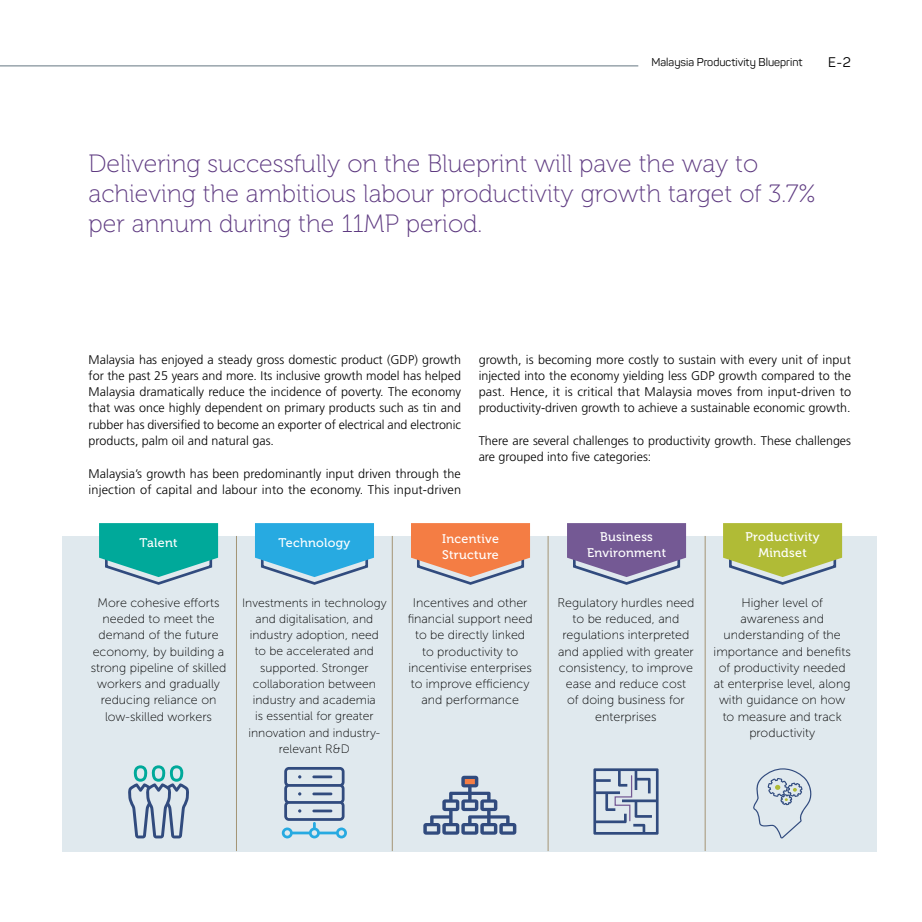
<style>
.page{position:relative;width:922px;height:922px;background:#fff}
.page>*{position:absolute;margin:0;border:0;box-sizing:border-box;transform-origin:0 0}
.t1{font:25px/30px "Museo 100";color:#5e3a81}
.t2{font:13.75px "Panton";color:#000}
.t3{font:300 12.5px/16.2px "Frutiger";color:#000;text-align:justify}
.t4{font:12.5px/16.2px "Museo Sans 100";color:#000;text-align:center}
.t5{font:12.5px/16.2px "Museo 500";letter-spacing:.025em;color:#fff;text-align:center}
.t6{font:12.12px/16.2px "Museo Sans 100";color:#000;text-align:center}
.t7{font:11.25px "Panton";color:#000}
</style>
<div class="page">
<hr style="left:0;top:65px;width:638px;height:1px;background:#84929b">
<div style="left:63px;top:536px;width:813px;height:314px;background:#e0e9ee"></div>
<svg style="left:99px;top:523px;width:119px;height:62px"></svg>
<svg style="left:567px;top:523px;width:119px;height:62px"></svg>
<svg style="left:255px;top:523px;width:119px;height:62px"></svg>
<svg style="left:411px;top:523px;width:119px;height:62px"></svg>
<svg style="left:723px;top:523px;width:118px;height:62px"></svg>
<hr style="left:236px;top:536px;width:1px;height:314px;background:#a49475">
<hr style="left:392px;top:536px;width:1px;height:314px;background:#a49475">
<hr style="left:547px;top:536px;width:1px;height:314px;background:#a49475">
<hr style="left:704px;top:536px;width:1px;height:314px;background:#a49475">
<svg style="left:128px;top:765px;width:61px;height:73px"></svg>
<svg style="left:282px;top:767px;width:65px;height:71px"></svg>
<svg style="left:753px;top:768px;width:59px;height:70px"></svg>
<svg style="left:593px;top:768px;width:65px;height:66px"></svg>
<svg style="left:423px;top:775px;width:93px;height:59px"></svg>
<p class="t7" style="left:651px;top:55px;width:152px">Malaysia Productivity Blueprint</p>
<p class="t2" style="left:828px;top:54px;width:24px">E-2</p>
<h1 class="t1" style="left:88px;top:149px;width:728px">Delivering successfully on the Blueprint will pave the way to achieving the ambitious labour productivity growth target of 3.7% per annum during the 11MP period.</h1>
<p class="t3" style="left:89px;top:351px;width:374px">Malaysia has enjoyed a steady gross domestic product (GDP) growth for the past 25 years and more. Its inclusive growth model has helped Malaysia dramatically reduce the incidence of poverty. The economy that was once highly dependent on primary products such as tin and rubber has diversified to become an exporter of electrical and electronic products, palm oil and natural gas.</p>
<p class="t3" style="left:89px;top:465px;width:374px">Malaysia’s growth has been predominantly input driven through the injection of capital and labour into the economy. This input-driven</p>
<p class="t3" style="left:478px;top:351px;width:374px">growth, is becoming more costly to sustain with every unit of input injected into the economy yielding less GDP growth compared to the past. Hence, it is critical that Malaysia moves from input-driven to productivity-driven growth to achieve a sustainable economic growth.</p>
<p class="t3" style="left:478px;top:432px;width:374px">There are several challenges to productivity growth. These challenges are grouped into five categories:</p>
<p class="t5" style="left:139px;top:535px;width:40px">Talent</p>
<p class="t5" style="left:587px;top:529px;width:80px">Business<br>Environment</p>
<p class="t5" style="left:278px;top:535px;width:73px">Technology</p>
<p class="t5" style="left:442px;top:530px;width:58px;text-align:left">Incentive<br>Structure</p>
<p class="t5" style="left:745px;top:529px;width:76px">Productivity<br>Mindset</p>
<p class="t4" style="left:91px;top:594px;width:137px">More cohesive efforts needed to meet the demand of the future economy, by building a strong pipeline of skilled workers and gradually reducing reliance on low-skilled workers</p>
<p class="t4" style="left:557px;top:594px;width:138px">Regulatory hurdles need to be reduced, and regulations interpreted and applied with greater consistency, to improve ease and reduce cost<br>of doing business for enterprises</p>
<p class="t4" style="left:713px;top:594px;width:139px">Higher level of awareness and understanding of the importance and benefits of productivity needed at enterprise level, along with guidance on how to measure and track productivity</p>
<p class="t6" style="left:242px;top:594px;width:146px">Investments in technology and digitalisation, and industry adoption, need<br>to be accelerated and supported. Stronger collaboration between industry and academia<br>is essential for greater innovation and industry&shy;relevant R&amp;D</p>
<p class="t4" style="left:407px;top:594px;width:126px">Incentives and other financial support need to be directly linked<br>to productivity to incentivise enterprises to improve efficiency and performance</p>
</div>
